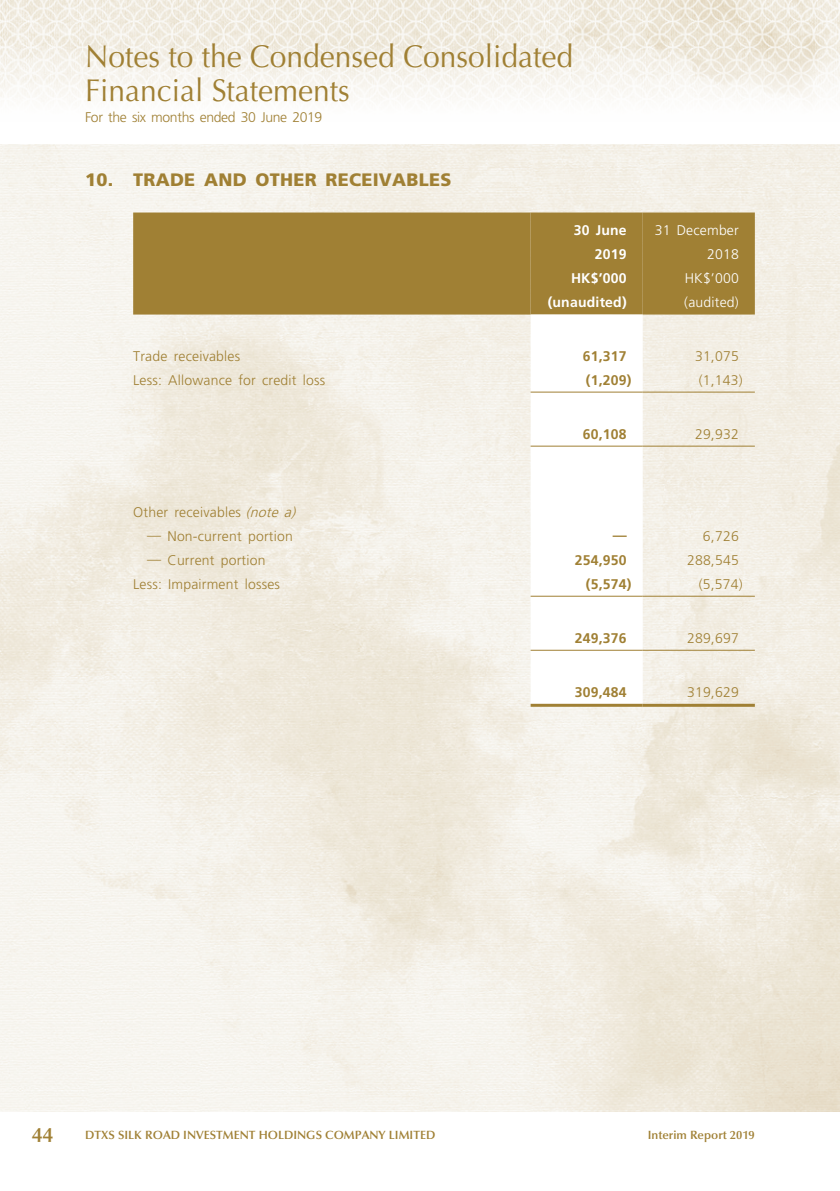
<style>
.page{position:relative;width:840px;height:1191px;background:#fff}
.page>*{position:absolute;margin:0;border:0;box-sizing:border-box;transform-origin:0 0}
.t1{font:31.6px/34px "Optima LT Std";color:#a08034;scale:.95 1}
.t2{font:600 20.8px "Optima LT Std";color:#a08034}
._03_H1{font:900 18px "Frutiger LT Std";letter-spacing:.015em;color:#a08034}
._15_Table_Stub{font:300 14px "Frutiger LT Std";letter-spacing:.015em;color:#a08034}
._01_Body_Text{font:300 14px "Frutiger LT Std";letter-spacing:.015em;color:#a08034}
._01_Body_Text-2{font:700 14px "Frutiger LT Std";letter-spacing:.015em;color:#a08034}
._15_Table_Stub-2{font:300 14px "Frutiger LT Std";letter-spacing:-.025em;color:#a08034}
._01_Body_Text-3{font:300 14px/24px "Frutiger LT Std";letter-spacing:.015em;color:#fff;text-align:right}
._01_Body_Text-4{font:700 14px/24px "Frutiger LT Std";letter-spacing:.015em;color:#fff;text-align:right}
.t3{font:600 12px "Optima LT Std";color:#a08034}
.s1{font-style:italic}
</style>
<div class="page">
<img style="left:0;top:0;width:839px;height:104px">
<img style="left:0;top:145px;width:839px;height:966px">
<div style="left:133px;top:212px;width:621px;height:102px;background:#a08034"></div>
<div style="left:530px;top:212px;width:112px;height:102px;background:#a08034"></div>
<svg style="left:530px;top:314px;width:112px;height:390px"></svg>
<hr style="left:530px;top:391px;width:112px;height:1px;background:#a08034">
<hr style="left:642px;top:391px;width:112px;height:1px;background:#a08034">
<hr style="left:530px;top:445px;width:112px;height:1px;background:#a08034">
<hr style="left:642px;top:445px;width:112px;height:1px;background:#a08034">
<hr style="left:530px;top:595px;width:112px;height:1px;background:#a08034">
<hr style="left:642px;top:595px;width:112px;height:1px;background:#a08034">
<hr style="left:530px;top:650px;width:112px;height:1px;background:#a08034">
<hr style="left:642px;top:650px;width:112px;height:1px;background:#a08034">
<hr style="left:530px;top:704px;width:112px;height:3px;background:#a08034">
<hr style="left:642px;top:704px;width:112px;height:3px;background:#a08034">
<h1 class="t1" style="left:85px;top:40px;width:515px">Notes to the Condensed Consolidated<br>Financial Statements</h1>
<p class="_15_Table_Stub-2" style="left:85px;top:110px;width:239px">For the six months ended 30 June 2019</p>
<p class="_03_H1" style="left:85px;top:169px;width:367px">10. TRADE AND OTHER RECEIVABLES</p>
<p class="_01_Body_Text-4" style="left:573px;top:218px;width:54px">30 June<br>2019</p>
<p class="_01_Body_Text-3" style="left:654px;top:218px;width:86px">31 December<br>2018</p>
<p class="_01_Body_Text-4" style="left:570px;top:266px;width:57px">HK$’000</p>
<p class="_01_Body_Text-3" style="left:684px;top:266px;width:56px">HK$’000</p>
<p class="_01_Body_Text-4" style="left:547px;top:290px;width:80px">(unaudited)</p>
<p class="_01_Body_Text-3" style="left:684px;top:290px;width:56px">(audited)</p>
<p class="_15_Table_Stub" style="left:133px;top:348px;width:108px">Trade receivables</p>
<p class="_01_Body_Text-2" style="left:582px;top:348px;width:45px">61,317</p>
<p class="_01_Body_Text" style="left:694px;top:348px;width:45px">31,075</p>
<p class="_15_Table_Stub" style="left:133px;top:372px;width:193px">Less: Allowance for credit loss</p>
<p class="_01_Body_Text-2" style="left:585px;top:372px;width:47px">(1,209)</p>
<p class="_01_Body_Text" style="left:698px;top:372px;width:45px">(1,143)</p>
<p class="_01_Body_Text-2" style="left:582px;top:426px;width:45px">60,108</p>
<p class="_01_Body_Text" style="left:694px;top:426px;width:45px">29,932</p>
<p class="_15_Table_Stub" style="left:133px;top:504px;width:168px">Other receivables <span class="s1">(note a)</span></p>
<p class="_15_Table_Stub" style="left:147px;top:528px;width:147px">— Non-current portion</p>
<p class="_01_Body_Text-2" style="left:612px;top:526px;width:15px">—</p>
<p class="_01_Body_Text" style="left:702px;top:528px;width:37px">6,726</p>
<p class="_15_Table_Stub" style="left:147px;top:552px;width:120px">— Current portion</p>
<p class="_01_Body_Text-2" style="left:574px;top:552px;width:53px">254,950</p>
<p class="_01_Body_Text" style="left:686px;top:552px;width:53px">288,545</p>
<p class="_15_Table_Stub" style="left:133px;top:576px;width:148px">Less: Impairment losses</p>
<p class="_01_Body_Text-2" style="left:585px;top:576px;width:47px">(5,574)</p>
<p class="_01_Body_Text" style="left:698px;top:576px;width:45px">(5,574)</p>
<p class="_01_Body_Text-2" style="left:574px;top:630px;width:53px">249,376</p>
<p class="_01_Body_Text" style="left:686px;top:630px;width:53px">289,697</p>
<p class="_01_Body_Text-2" style="left:574px;top:684px;width:53px">309,484</p>
<p class="_01_Body_Text" style="left:686px;top:684px;width:53px">319,629</p>
<h2 class="t2" style="left:32px;top:1122px;width:23px">44</h2>
<p class="t3" style="left:85px;top:1127px;width:351px">DTXS SILK ROAD INVESTMENT HOLDINGS COMPANY LIMITED</p>
<p class="t3" style="left:647px;top:1127px;width:108px">Interim Report 2019</p>
</div>
